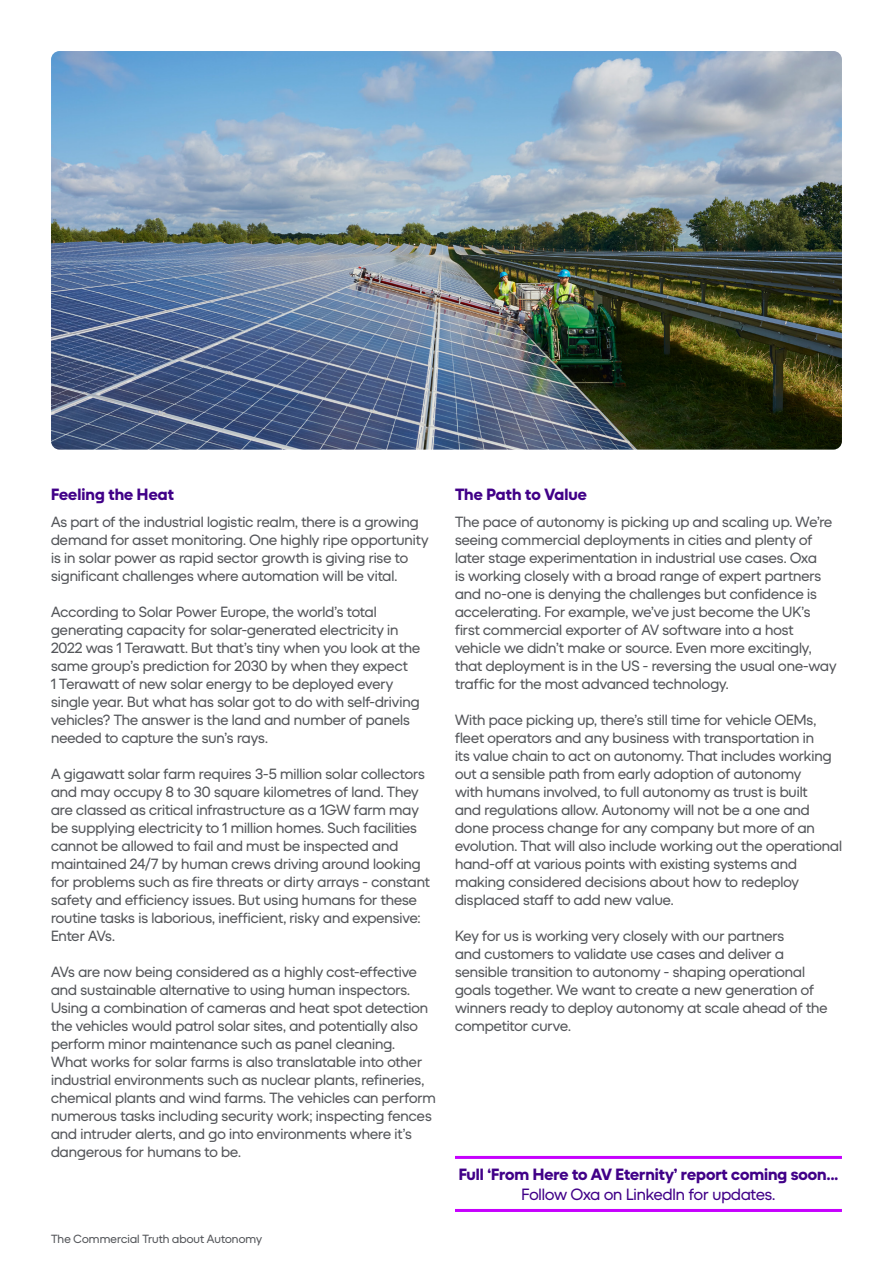
<style>
.page{position:relative;width:893px;height:1263px;background:#fff}
.page>*{position:absolute;margin:0;border:0;box-sizing:border-box;transform-origin:0 0}
.t1{font:700 16.5px "Duplet Open";color:#410088}
.t2{font:16.5px "Duplet Open";letter-spacing:-.005em;color:#410088}
.t3{font:15px/18px "Duplet Open";color:#54565a}
.t4{font:12px "Duplet Open";letter-spacing:.005em;color:#54565a}
</style>
<div class="page">
<img style="left:51px;top:51px;width:791px;height:399px">
<hr style="left:455px;top:1156px;width:387px;height:3px;background:#c600fe">
<hr style="left:455px;top:1209px;width:387px;height:3px;background:#c600fe">
<p class="t1" style="left:51px;top:484px;width:124px">Feeling the Heat</p>
<p class="t3" style="left:51px;top:512px;width:379px">As part of the industrial logistic realm, there is a growing demand for asset monitoring. One highly ripe opportunity is in solar power as rapid sector growth is giving rise to significant challenges where automation will be vital.</p>
<p class="t3" style="left:51px;top:602px;width:371px">According to Solar Power Europe, the world’s total generating capacity for solar-generated electricity in 2022 was 1 Terawatt. But that’s tiny when you look at the same group’s prediction for 2030 by when they expect<br>1 Terawatt of new solar energy to be deployed every single year. But what has solar got to do with self-driving vehicles? The answer is the land and number of panels needed to capture the sun’s rays.</p>
<p class="t3" style="left:51px;top:764px;width:380px">A gigawatt solar farm requires 3-5 million solar collectors and may occupy 8 to 30 square kilometres of land. They are classed as critical infrastructure as a 1GW farm may be supplying electricity to 1 million homes. Such facilities cannot be allowed to fail and must be inspected and maintained 24/7 by human crews driving around looking for problems such as fire threats or dirty arrays - constant safety and efficiency issues. But using humans for these routine tasks is laborious, inefficient, risky and expensive:<br>Enter AVs.</p>
<p class="t3" style="left:51px;top:962px;width:386px">AVs are now being considered as a highly cost-effective and sustainable alternative to using human inspectors.<br>Using a combination of cameras and heat spot detection the vehicles would patrol solar sites, and potentially also perform minor maintenance such as panel cleaning.<br>What works for solar farms is also translatable into other industrial environments such as nuclear plants, refineries, chemical plants and wind farms. The vehicles can perform numerous tasks including security work; inspecting fences and intruder alerts, and go into environments where it’s dangerous for humans to be.</p>
<p class="t4" style="left:51px;top:1232px;width:213px">The Commercial Truth about Autonomy</p>
<p class="t1" style="left:455px;top:484px;width:134px">The Path to Value</p>
<p class="t3" style="left:455px;top:512px;width:383px">The pace of autonomy is picking up and scaling up. We’re seeing commercial deployments in cities and plenty of later stage experimentation in industrial use cases. Oxa<br>is working closely with a broad range of expert partners and no-one is denying the challenges but confidence is accelerating. For example, we’ve just become the UK’s first commercial exporter of AV software into a host vehicle we didn’t make or source. Even more excitingly, that deployment is in the US - reversing the usual one-way traffic for the most advanced technology.</p>
<p class="t3" style="left:455px;top:710px;width:388px">With pace picking up, there’s still time for vehicle OEMs, fleet operators and any business with transportation in<br>its value chain to act on autonomy. That includes working out a sensible path from early adoption of autonomy<br>with humans involved, to full autonomy as trust is built<br>and regulations allow. Autonomy will not be a one and done process change for any company but more of an evolution. That will also include working out the operational hand-off at various points with existing systems and making considered decisions about how to redeploy displaced staff to add new value.</p>
<p class="t3" style="left:455px;top:926px;width:374px">Key for us is working very closely with our partners<br>and customers to validate use cases and deliver a sensible transition to autonomy - shaping operational goals together. We want to create a new generation of winners ready to deploy autonomy at scale ahead of the competitor curve.</p>
<p class="t1" style="left:459px;top:1164px;width:381px">Full ‘From Here to AV Eternity’ report coming soon...</p>
<p class="t2" style="left:521px;top:1184px;width:255px">Follow Oxa on LinkedIn for updates.</p>
</div>
